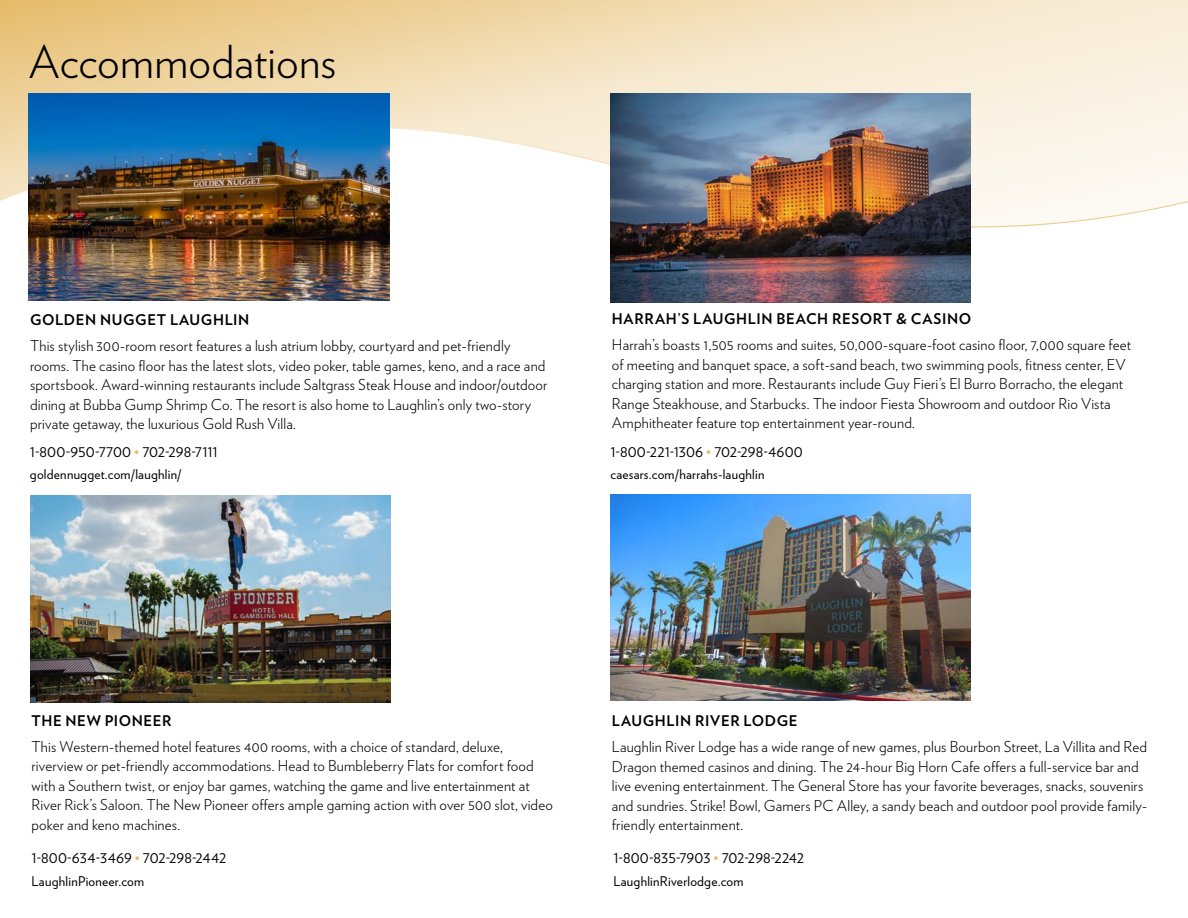
<style>
.page{position:relative;width:1188px;height:918px;background:#fff}
.page>*{position:absolute;margin:0;border:0;box-sizing:border-box;transform-origin:0 0}
.t1{font:300 45.3px "Verlag";letter-spacing:.005em;color:#000}
.Accomodations_Copy{font:300 15px/19.5px "Verlag";letter-spacing:.01em;color:#000}
.Paragraph_Header{font:700 14.7px "Verlag";letter-spacing:.045em;color:#000}
.Accomodation_Info{font:13.35px/22.2px "Verlag";letter-spacing:.015em;color:#000}
.s1{color:#e5b965}
</style>
<div class="page">
<img style="left:610px;top:495px;width:361px;height:206px">
<img style="left:30px;top:495px;width:360px;height:208px">
<svg style="left:0;top:0;width:1188px;height:229px"></svg>
<img style="left:611px;top:94px;width:360px;height:209px">
<img style="left:28px;top:94px;width:361px;height:206px">
<p class="t1" style="left:28px;top:29px;width:310px">Accommodations</p>
<p class="Paragraph_Header" style="left:30px;top:308px;width:221px">GOLDEN NUGGET LAUGHLIN</p>
<p class="Accomodations_Copy" style="left:30px;top:335px;width:519px">This stylish 300-room resort features a lush atrium lobby, courtyard and pet-friendly rooms. The casino floor has the latest slots, video poker, table games, keno, and a race and sportsbook. Award-winning restaurants include Saltgrass Steak House and indoor/outdoor dining at Bubba Gump Shrimp Co. The resort is also home to Laughlin’s only two-story private getaway, the luxurious Gold Rush Villa.</p>
<p class="Accomodation_Info" style="left:30px;top:441px;width:190px">1-800-950-7700 <span class="s1">•</span> 702-298-7111 goldennugget.com/laughlin/</p>
<p class="Paragraph_Header" style="left:612px;top:307px;width:361px">HARRAH’S LAUGHLIN BEACH RESORT &amp; CASINO</p>
<p class="Accomodations_Copy" style="left:612px;top:335px;width:521px">Harrah’s boasts 1,505 rooms and suites, 50,000-square-foot casino floor, 7,000 square feet of meeting and banquet space, a soft-sand beach, two swimming pools, fitness center, EV charging station and more. Restaurants include Guy Fieri’s El Burro Borracho, the elegant Range Steakhouse, and Starbucks. The indoor Fiesta Showroom and outdoor Rio Vista Amphitheater feature top entertainment year-round.</p>
<p class="Accomodation_Info" style="left:610px;top:441px;width:194px">1-800-221-1306 <span class="s1">•</span> 702-298-4600 caesars.com/harrahs-laughlin</p>
<p class="Paragraph_Header" style="left:32px;top:709px;width:141px">THE NEW PIONEER</p>
<p class="Accomodations_Copy" style="left:32px;top:736px;width:523px">This Western-themed hotel features 400 rooms, with a choice of standard, deluxe, riverview or pet-friendly accommodations. Head to Bumbleberry Flats for comfort food with a Southern twist, or enjoy bar games, watching the game and live entertainment at River Rick’s Saloon. The New Pioneer offers ample gaming action with over 500 slot, video poker and keno machines.</p>
<p class="Accomodation_Info" style="left:32px;top:847px;width:197px">1-800-634-3469 <span class="s1">•</span> 702-298-2442<br>LaughlinPioneer.com</p>
<p class="Paragraph_Header" style="left:612px;top:709px;width:187px">LAUGHLIN RIVER LODGE</p>
<p class="Accomodations_Copy" style="left:612px;top:736px;width:537px">Laughlin River Lodge has a wide range of new games, plus Bourbon Street, La Villita and Red Dragon themed casinos and dining. The 24-hour Big Horn Cafe offers a full-service bar and live evening entertainment. The General Store has your favorite beverages, snacks, souvenirs and sundries. Strike! Bowl, Gamers PC Alley, a sandy beach and outdoor pool provide family&shy;friendly entertainment.</p>
<p class="Accomodation_Info" style="left:613px;top:847px;width:192px">1-800-835-7903 <span class="s1">•</span> 702-298-2242<br>LaughlinRiverlodge.com</p>
</div>
